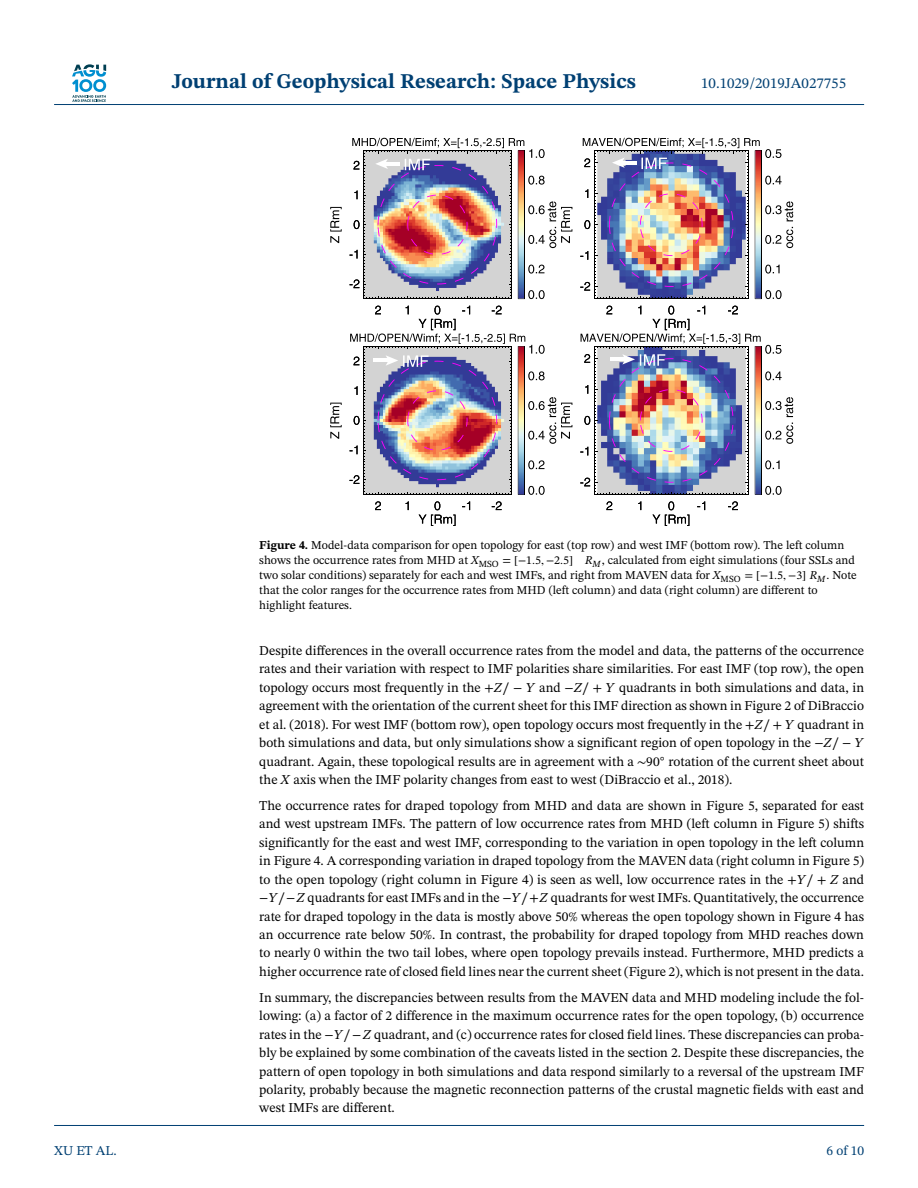
<style>
.page{position:relative;width:918px;height:1188px;background:#fff}
.page>*{position:absolute;margin:0;border:0;box-sizing:border-box;transform-origin:0 0}
.t1{font:700 21px "STIX Two Text";color:#004073}
.t2{font:15px "STIX Two Text";color:#004073}
.t3{font:13.5px/18.5px "STIX Two Text";color:#000;text-align:justify}
.t4{font:13.5px "STIX Two Text";color:#004073}
.t5{font:12px/15px "STIX Two Text";color:#000}
.s1{font-weight:700}
.s2{font-style:italic}
.s3{font-family:"STIX Math"}
.s4{font-family:"STIX Math";font-style:italic}
</style>
<div class="page">
<svg style="left:72px;top:64px;width:34px;height:38px"></svg>
<hr style="left:54px;top:104px;width:810px;height:1px;background:#004073">
<svg style="left:330px;top:207px;width:12px;height:36px"></svg>
<svg style="left:330px;top:403px;width:12px;height:36px"></svg>
<svg style="left:375px;top:501px;width:6px;height:9px"></svg>
<svg style="left:406px;top:501px;width:3px;height:9px"></svg>
<svg style="left:462px;top:501px;width:8px;height:9px"></svg>
<svg style="left:492px;top:501px;width:10px;height:9px"></svg>
<svg style="left:419px;top:501px;width:37px;height:25px"></svg>
<svg style="left:606px;top:501px;width:6px;height:9px"></svg>
<svg style="left:638px;top:501px;width:3px;height:9px"></svg>
<svg style="left:697px;top:501px;width:8px;height:9px"></svg>
<svg style="left:728px;top:501px;width:10px;height:9px"></svg>
<svg style="left:652px;top:501px;width:37px;height:25px"></svg>
<svg style="left:350px;top:138px;width:222px;height:162px"></svg>
<svg style="left:350px;top:306px;width:222px;height:189px"></svg>
<svg style="left:580px;top:138px;width:213px;height:162px"></svg>
<svg style="left:580px;top:306px;width:213px;height:189px"></svg>
<hr style="left:54px;top:1125px;width:810px;height:1px;background:#004073">
<h1 class="t1" style="left:172px;top:73px;width:466px">Journal of Geophysical Research: Space Physics</h1>
<p class="t2" style="left:701px;top:77px;width:147px">10.1029/2019JA027755</p>
<p class="t5" style="left:259px;top:539px;width:599px"><span class="s1">Figure 4.</span> Model-data comparison for open topology for east (top row) and west IMF (bottom row). The left column shows the occurrence rates from MHD at <span class="s2">X</span><sub>MSO</sub> = <span class="s3">[−</span>1<span class="s4">.</span>5<span class="s4">,</span> <span class="s3">−</span>2<span class="s4">.</span>5<span class="s3">]</span> <span class="s2">R</span><sub>M</sub>, calculated from eight simulations (four SSLs and two solar conditions) separately for each and west IMFs, and right from MAVEN data for <span class="s2">X</span><sub>MSO</sub> <span class="s3">= [−</span>1<span class="s4">.</span>5<span class="s4">,</span> <span class="s3">−</span>3<span class="s3">]</span> <span class="s2">R</span><sub>M</sub>. Note that the color ranges for the occurrence rates from MHD (left column) and data (right column) are different to highlight features.</p>
<p class="t3" style="left:259px;top:642px;width:606px">Despite differences in the overall occurrence rates from the model and data, the patterns of the occurrence rates and their variation with respect to IMF polarities share similarities. For east IMF (top row), the open topology occurs most frequently in the <span class="s3">+</span><span class="s2">Z</span><span class="s3">∕ −</span> <span class="s2">Y</span> and <span class="s3">−</span><span class="s2">Z</span><span class="s3">∕ +</span> <span class="s2">Y</span> quadrants in both simulations and data, in agreement with the orientation of the current sheet for this IMF direction as shown in Figure 2 of DiBraccio et al. (2018). For west IMF (bottom row), open topology occurs most frequently in the <span class="s3">+</span><span class="s2">Z</span><span class="s3">∕ +</span> <span class="s2">Y</span> quadrant in both simulations and data, but only simulations show a significant region of open topology in the <span class="s3">−</span><span class="s2">Z</span><span class="s3">∕ −</span> <span class="s2">Y </span>quadrant. Again, these topological results are in agreement with a <span class="s3">∼</span>90<sup>◦</sup> rotation of the current sheet about the <span class="s2">X</span> axis when the IMF polarity changes from east to west (DiBraccio et al., 2018).</p>
<p class="t3" style="left:259px;top:797px;width:606px">The occurrence rates for draped topology from MHD and data are shown in Figure 5, separated for east and west upstream IMFs. The pattern of low occurrence rates from MHD (left column in Figure 5) shifts significantly for the east and west IMF, corresponding to the variation in open topology in the left column in Figure 4. A corresponding variation in draped topology from the MAVEN data (right column in Figure 5) to the open topology (right column in Figure 4) is seen as well, low occurrence rates in the <span class="s3">+</span><span class="s2">Y</span><span class="s3">∕ +</span> <span class="s2">Z</span> and <span class="s3">−</span><span class="s2">Y</span><span class="s3">∕−</span><span class="s2">Z</span> quadrants for east IMFs and in the <span class="s3">−</span><span class="s2">Y</span><span class="s3">∕+</span><span class="s2">Z</span> quadrants for west IMFs. Quantitatively, the occurrence rate for draped topology in the data is mostly above 50% whereas the open topology shown in Figure 4 has an occurrence rate below 50%. In contrast, the probability for draped topology from MHD reaches down to nearly 0 within the two tail lobes, where open topology prevails instead. Furthermore, MHD predicts a higher occurrence rate of closed field lines near the current sheet (Figure 2), which is not present in the data.</p>
<p class="t3" style="left:259px;top:989px;width:606px">In summary, the discrepancies between results from the MAVEN data and MHD modeling include the fol&shy;lowing: (a) a factor of 2 difference in the maximum occurrence rates for the open topology, (b) occurrence rates in the <span class="s3">−</span><span class="s2">Y</span><span class="s3">∕−</span><span class="s2">Z</span> quadrant, and (c) occurrence rates for closed field lines. These discrepancies can proba&shy;bly be explained by some combination of the caveats listed in the section 2. Despite these discrepancies, the pattern of open topology in both simulations and data respond similarly to a reversal of the upstream IMF polarity, probably because the magnetic reconnection patterns of the crustal magnetic fields with east and west IMFs are different.</p>
<p class="t4" style="left:54px;top:1145px;width:64px">XU ET AL.</p>
<p class="t4" style="left:827px;top:1145px;width:39px">6 of 10</p>
</div>
